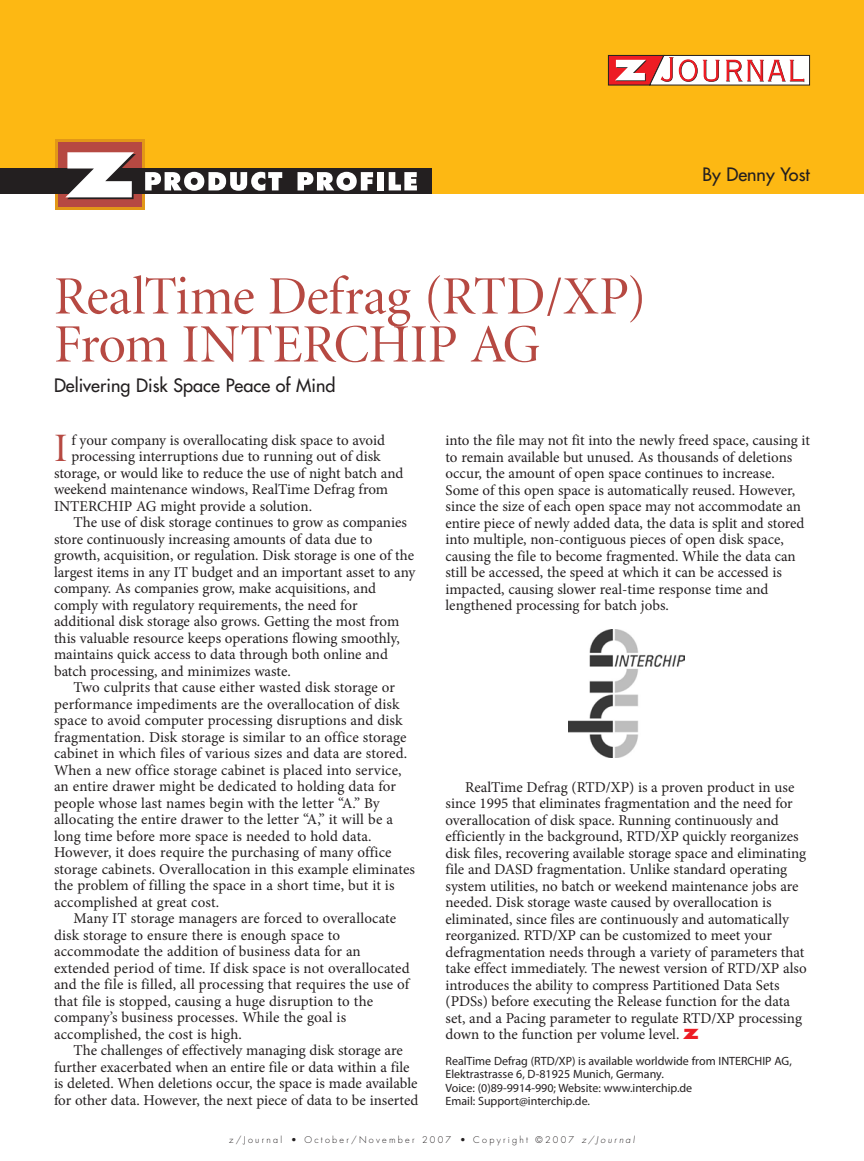
<style>
.page{position:relative;width:864px;height:1161px;background:#fff}
.page>*{position:absolute;margin:0;border:0;box-sizing:border-box;transform-origin:0 0}
.t1{font:54px/48px "Minion Display";letter-spacing:-.005em;color:#b64942}
.t2{font:40.35px "Minion Display";color:#b64942}
.t3{font:18px "Futura";color:#231f20}
.t4{font:15px/16.5px "Minion Pro";color:#231f20}
.t5{font:12px/13.5px "Myriad Pro";color:#231f20}
.t6{font:300 9px "Futura";letter-spacing:.25em;color:#231f20}
.s1{font-family:"Futura";font-weight:800;font-size:13.5px;color:#ed1c24}
.s2{font-style:italic}
</style>
<div class="page">
<div style="left:0;top:0;width:864px;height:194px;background:#fdb813"></div>
<svg style="left:55px;top:140px;width:89px;height:70px"></svg>
<div style="left:58px;top:143px;width:83px;height:64px;background:#b64942"></div>
<div style="left:0;top:169px;width:432px;height:25px;background:#231f20"></div>
<svg style="left:65px;top:152px;width:71px;height:47px"></svg>
<svg style="left:145px;top:172px;width:137px;height:19px"></svg>
<svg style="left:298px;top:172px;width:75px;height:19px"></svg>
<div style="left:377px;top:172px;width:7px;height:18px;background:#fff"></div>
<svg style="left:389px;top:172px;width:28px;height:18px"></svg>
<img style="left:569px;top:630px;width:115px;height:127px">
<svg style="left:607px;top:54px;width:204px;height:32px;background:#e1a9a3"></svg>
<p class="t3" style="left:702px;top:162px;width:109px">By Denny Yost</p>
<h1 class="t1" style="left:54px;top:275px;width:594px">RealTime Defrag (RTD/XP)<br>From INTERCHIP AG</h1>
<p class="t3" style="left:54px;top:373px;width:283px">Delivering Disk Space Peace of Mind</p>
<p class="t4" style="left:446px;top:432px;width:366px">into the file may not fit into the newly freed space, causing it to remain available but unused. As thousands of deletions occur, the amount of open space continues to increase.<br>Some of this open space is automatically reused. However, since the size of each open space may not accommodate an entire piece of newly added data, the data is split and stored into multiple, non-contiguous pieces of open disk space, causing the file to become fragmented. While the data can still be accessed, the speed at which it can be accessed is impacted, causing slower real-time response time and lengthened processing for batch jobs.</p>
<h2 class="t2" style="left:54px;top:429px;width:15px">I</h2>
<p class="t4" style="left:71px;top:432px;width:315px">f your company is overallocating disk space to avoid</p>
<p class="t4" style="left:71px;top:448px;width:311px">processing interruptions due to running out of disk</p>
<p class="t4" style="left:54px;top:465px;width:351px">storage, or would like to reduce the use of night batch and</p>
<p class="t4" style="left:54px;top:481px;width:336px">weekend maintenance windows, RealTime Defrag from</p>
<p class="t4" style="left:54px;top:498px;width:260px">INTERCHIP AG might provide a solution.</p>
<p class="t4" style="left:74px;top:514px;width:335px">The use of disk storage continues to grow as companies</p>
<p class="t4" style="left:54px;top:531px;width:320px">store continuously increasing amounts of data due to</p>
<p class="t4" style="left:54px;top:547px;width:362px">growth, acquisition, or regulation. Disk storage is one of the</p>
<p class="t4" style="left:54px;top:564px;width:363px">largest items in any IT budget and an important asset to any</p>
<p class="t4" style="left:54px;top:580px;width:324px">company. As companies grow, make acquisitions, and</p>
<p class="t4" style="left:54px;top:597px;width:305px">comply with regulatory requirements, the need for</p>
<p class="t4" style="left:54px;top:613px;width:347px">additional disk storage also grows. Getting the most from</p>
<p class="t4" style="left:54px;top:630px;width:347px">this valuable resource keeps operations flowing smoothly,</p>
<p class="t4" style="left:54px;top:646px;width:335px">maintains quick access to data through both online and</p>
<p class="t4" style="left:54px;top:663px;width:238px">batch processing, and minimizes waste.</p>
<p class="t4" style="left:74px;top:679px;width:323px">Two culprits that cause either wasted disk storage or</p>
<p class="t4" style="left:54px;top:696px;width:347px">performance impediments are the overallocation of disk</p>
<p class="t4" style="left:54px;top:712px;width:350px">space to avoid computer processing disruptions and disk</p>
<p class="t4" style="left:54px;top:729px;width:354px">fragmentation. Disk storage is similar to an office storage</p>
<p class="t4" style="left:54px;top:745px;width:355px">cabinet in which files of various sizes and data are stored.</p>
<p class="t4" style="left:54px;top:762px;width:349px">When a new office storage cabinet is placed into service,</p>
<p class="t4" style="left:54px;top:778px;width:344px">an entire drawer might be dedicated to holding data for</p>
<p class="t4" style="left:54px;top:795px;width:327px">people whose last names begin with the letter “A.” By</p>
<p class="t4" style="left:54px;top:811px;width:341px">allocating the entire drawer to the letter “A,” it will be a</p>
<p class="t4" style="left:54px;top:828px;width:319px">long time before more space is needed to hold data.</p>
<p class="t4" style="left:54px;top:844px;width:339px">However, it does require the purchasing of many office</p>
<p class="t4" style="left:54px;top:861px;width:363px">storage cabinets. Overallocation in this example eliminates</p>
<p class="t4" style="left:54px;top:877px;width:342px">the problem of filling the space in a short time, but it is</p>
<p class="t4" style="left:54px;top:894px;width:167px">accomplished at great cost.</p>
<p class="t4" style="left:74px;top:910px;width:324px">Many IT storage managers are forced to overallocate</p>
<p class="t4" style="left:54px;top:927px;width:288px">disk storage to ensure there is enough space to</p>
<p class="t4" style="left:54px;top:943px;width:308px">accommodate the addition of business data for an</p>
<p class="t4" style="left:54px;top:960px;width:357px">extended period of time. If disk space is not overallocated</p>
<p class="t4" style="left:54px;top:976px;width:357px">and the file is filled, all processing that requires the use of</p>
<p class="t4" style="left:54px;top:993px;width:321px">that file is stopped, causing a huge disruption to the</p>
<p class="t4" style="left:54px;top:1009px;width:294px">company’s business processes. While the goal is</p>
<p class="t4" style="left:54px;top:1026px;width:189px">accomplished, the cost is high.</p>
<p class="t4" style="left:74px;top:1042px;width:331px">The challenges of effectively managing disk storage are</p>
<p class="t4" style="left:54px;top:1059px;width:357px">further exacerbated when an entire file or data within a file</p>
<p class="t4" style="left:54px;top:1075px;width:365px">is deleted. When deletions occur, the space is made available</p>
<p class="t4" style="left:54px;top:1092px;width:366px">for other data. However, the next piece of data to be inserted</p>
<p class="t4" style="left:446px;top:779px;width:363px;text-indent:20px">RealTime Defrag (RTD/XP) is a proven product in use since 1995 that eliminates fragmentation and the need for overallocation of disk space. Running continuously and efficiently in the background, RTD/XP quickly reorganizes disk files, recovering available storage space and eliminating file and DASD fragmentation. Unlike standard operating system utilities, no batch or weekend maintenance jobs are needed. Disk storage waste caused by overallocation is eliminated, since files are continuously and automatically reorganized. RTD/XP can be customized to meet your defragmentation needs through a variety of parameters that take effect immediately. The newest version of RTD/XP also introduces the ability to compress Partitioned Data Sets (PDSs) before executing the Release function for the data set, and a Pacing parameter to regulate RTD/XP processing down to the function per volume level. <span class="s1">Z</span></p>
<p class="t5" style="left:446px;top:1054px;width:348px">RealTime Defrag (RTD/XP) is available worldwide from INTERCHIP AG, Elektrastrasse 6, D-81925 Munich, Germany.<br>Voice: (0)89-9914-990; Website: www.interchip.de<br>Email: Support@interchip.de.</p>
<p class="t6" style="left:229px;top:1134px;width:407px">z/Journal • October/November 2007 • Copyright ©2007 <span class="s2">z/Journal</span></p>
</div>
